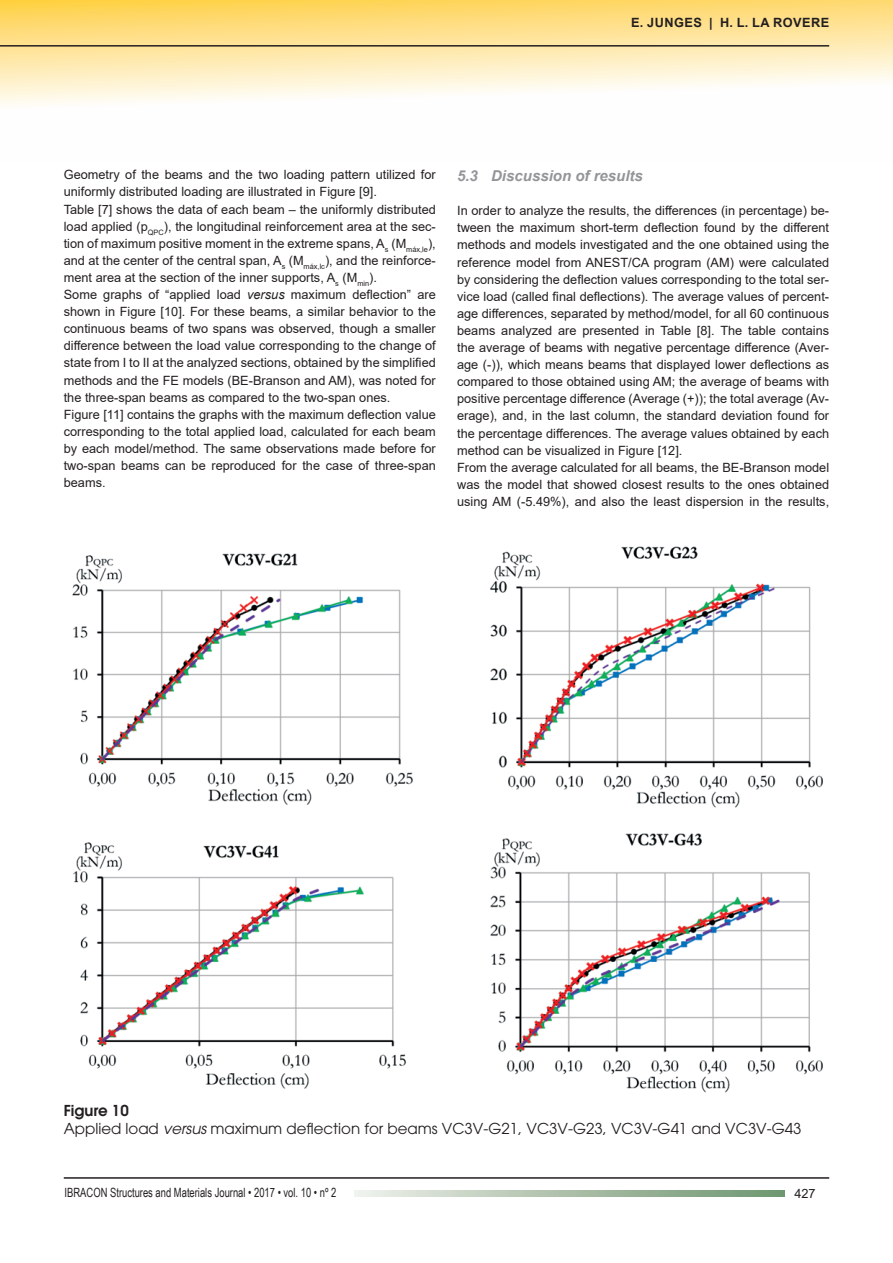
<style>
.page{position:relative;width:893px;height:1263px;background:#fff}
.page>*{position:absolute;margin:0;border:0;box-sizing:border-box;transform-origin:0 0}
.t1{font:15px/18px "Avant Garde";color:#231f20}
.t2{font:italic 700 15px "Arial";color:#939598}
.t3{font:12.75px/17.1px "Arial";color:#231f20}
.t4{font:12.75px "Arial Narrow";color:#231f20;scale:.9 1}
.t5{font:700 12.75px "Arial";letter-spacing:.035em;color:#231f20}
.s1{font-style:italic}
.s2{font-weight:600}
</style>
<div class="page">
<svg style="left:0;top:0;width:893px;height:105px"></svg>
<hr style="left:64px;top:1177px;width:765px;height:2px;background:#231f20">
<hr style="left:0;top:45px;width:829px;height:2px;background:#231f20">
<svg style="left:354px;top:1190px;width:431px;height:6px;background:#acc0aa"></svg>
<img style="left:72px;top:546px;width:751px;height:547px">
<p class="t5" style="left:631px;top:14px;width:199px">E. JUNGES | H. L. LA ROVERE</p>
<p class="t3" style="left:64px;top:166px;width:374px">Geometry of the beams and the two loading pattern utilized for uniformly distributed loading are illustrated in Figure [9].<br>Table [7] shows the data of each beam – the uniformly distributed load applied (p<sub>QPC</sub>), the longitudinal reinforcement area at the sec&shy;tion of maximum positive moment in the extreme spans, A<sub>s</sub> (M<sub>máx,le</sub>), and at the center of the central span, A<sub>s</sub> (M<sub>máx,lc</sub>), and the reinforce&shy;ment area at the section of the inner supports, A<sub>s</sub> (M<sub>min</sub>).<br>Some graphs of “applied load <span class="s1">versus</span> maximum deflection” are shown in Figure [10]. For these beams, a similar behavior to the continuous beams of two spans was observed, though a smaller difference between the load value corresponding to the change of state from I to II at the analyzed sections, obtained by the simplified methods and the FE models (BE-Branson and AM), was noted for the three-span beams as compared to the two-span ones.<br>Figure [11] contains the graphs with the maximum deflection value corresponding to the total applied load, calculated for each beam by each model/method. The same observations made before for two-span beams can be reproduced for the case of three-span beams.</p>
<p class="t2" style="left:457px;top:166px;width:187px">5.3 Discussion of results</p>
<p class="t3" style="left:457px;top:202px;width:374px">In order to analyze the results, the differences (in percentage) be&shy;tween the maximum short-term deflection found by the different methods and models investigated and the one obtained using the reference model from ANEST/CA program (AM) were calculated by considering the deflection values corresponding to the total ser&shy;vice load (called final deflections). The average values of percent&shy;age differences, separated by method/model, for all 60 continuous beams analyzed are presented in Table [8]. The table contains the average of beams with negative percentage difference (Aver&shy;age (-)), which means beams that displayed lower deflections as compared to those obtained using AM; the average of beams with positive percentage difference (Average (+)); the total average (Av&shy;erage), and, in the last column, the standard deviation found for the percentage differences. The average values obtained by each method can be visualized in Figure [12].<br>From the average calculated for all beams, the BE-Branson model was the model that showed closest results to the ones obtained using AM (-5.49%), and also the least dispersion in the results,</p>
<p class="t1" style="left:64px;top:1102px;width:739px"><span class="s2">Figure 10<br></span>Applied load <span class="s1">versus</span> maximum deflection for beams VC3V-G21, VC3V-G23, VC3V-G41 and VC3V-G43</p>
<p class="t4" style="left:65px;top:1183px;width:303px">IBRACON Structures and Materials Journal • 2017 • vol. 10 • nº 2</p>
<p class="t3" style="left:794px;top:1185px;width:23px">427</p>
</div>
